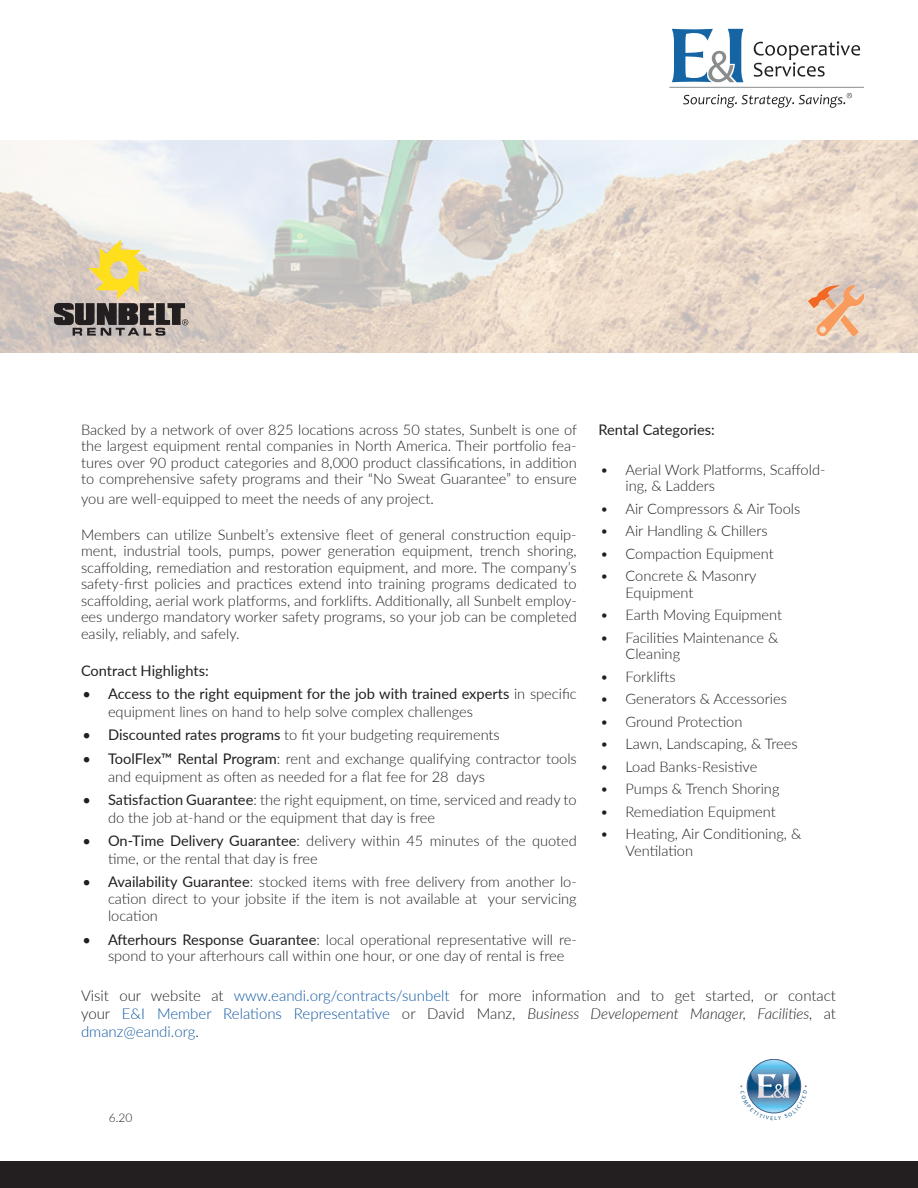
<style>
.page{position:relative;width:918px;height:1188px;background:#fff}
.page>*{position:absolute;margin:0;border:0;box-sizing:border-box;transform-origin:0 0}
.t1{font:300 15px/18px "Lato";color:#231f20;text-align:justify}
.t2{font:300 14.7px/16.5px "Lato";color:#231f20}
.t3{font:14.7px "Lato";color:#231f20}
.t4{font:300 12px "Lato";color:#231f20}
.s1{font-weight:400}
.s2{color:#0e56a3}
.s3{font-style:italic}
.s4{color:#175d9e}
</style>
<div class="page">
<svg style="left:0;top:140px;width:918px;height:213px;background:#e4dcd4"></svg>
<svg style="left:754px;top:41px;width:106px;height:36px"></svg>
<svg style="left:672px;top:29px;width:72px;height:53px"></svg>
<hr style="left:669px;top:87px;width:195px;height:1px;background:#898c8d">
<svg style="left:683px;top:93px;width:169px;height:15px"></svg>
<div style="left:0;top:1161px;width:918px;height:27px;background:#231f20"></div>
<img style="left:808px;top:286px;width:56px;height:50px">
<svg style="left:54px;top:239px;width:134px;height:97px;background:#b9ad92"></svg>
<svg style="left:740px;top:1059px;width:67px;height:55px"></svg>
<p class="t2" style="left:81px;top:421px;width:498px;text-align:justify">Backed by a network of over 825 locations across 50 states, Sunbelt is one of the largest equipment rental companies in North America. Their portfolio fea&shy;tures over 90 product categories and 8,000 product classifications, in addition to comprehensive safety programs and their “No Sweat Guarantee” to ensure</p>
<p class="t2" style="left:81px;top:490px;width:354px">you are well-equipped to meet the needs of any project.</p>
<p class="t2" style="left:81px;top:526px;width:497px;text-align:justify">Members can utilize Sunbelt’s extensive fleet of general construction equip&shy;ment, industrial tools, pumps, power generation equipment, trench shoring, scaffolding, remediation and restoration equipment, and more. The company’s safety-first policies and practices extend into training programs dedicated to scaffolding, aerial work platforms, and forklifts. Additionally, all Sunbelt employ&shy;ees undergo mandatory worker safety programs, so your job can be completed easily, reliably, and safely.</p>
<p class="t3" style="left:81px;top:660px;width:129px">Contract Highlights:</p>
<p class="t2" style="left:108px;top:685px;width:470px;line-height:17.5px;text-indent:-26px"><span class="s1">• Access to the right equipment for the job with trained experts</span> in specific equipment lines on hand to help solve complex challenges</p>
<p class="t2" style="left:83px;top:726px;width:419px"><span class="s1">• Discounted rates programs</span> to fit your budgeting requirements</p>
<p class="t2" style="left:108px;top:749px;width:470px;line-height:17.5px;text-indent:-26px"><span class="s1">• ToolFlex™ Rental Program</span>: rent and exchange qualifying contractor tools and equipment as often as needed for a flat fee for 28 days</p>
<p class="t2" style="left:108px;top:790px;width:470px;line-height:17.5px;text-indent:-26px"><span class="s1">• Satisfaction Guarantee</span>: the right equipment, on time, serviced and ready to do the job at-hand or the equipment that day is free</p>
<p class="t2" style="left:108px;top:832px;width:470px;line-height:17.5px;text-indent:-26px"><span class="s1">• On-Time Delivery Guarantee</span>: delivery within 45 minutes of the quoted time, or the rental that day is free</p>
<p class="t2" style="left:108px;top:873px;width:470px;line-height:17px;text-align:justify;text-indent:-26px"><span class="s1">• Availability Guarantee</span>: stocked items with free delivery from another lo&shy;cation direct to your jobsite if the item is not available at your servicing location</p>
<p class="t2" style="left:108px;top:931px;width:470px;text-indent:-26px"><span class="s1">• Afterhours Response Guarantee</span>: local operational representative will re&shy;spond to your afterhours call within one hour, or one day of rental is free</p>
<p class="t3" style="left:599px;top:419px;width:118px">Rental Categories:</p>
<p class="t2" style="left:626px;top:461px;width:201px;text-indent:-26px">• Aerial Work Platforms, Scaffold&shy;ing, &amp; Ladders</p>
<p class="t2" style="left:600px;top:500px;width:202px">• Air Compressors &amp; Air Tools</p>
<p class="t2" style="left:600px;top:522px;width:169px">• Air Handling &amp; Chillers</p>
<p class="t2" style="left:600px;top:545px;width:175px">• Compaction Equipment</p>
<p class="t2" style="left:626px;top:567px;width:132px;text-indent:-26px">• Concrete &amp; Masonry<br>Equipment</p>
<p class="t2" style="left:600px;top:606px;width:184px">• Earth Moving Equipment</p>
<p class="t2" style="left:626px;top:629px;width:154px;text-indent:-26px">• Facilities Maintenance &amp;<br>Cleaning</p>
<p class="t2" style="left:600px;top:668px;width:77px">• Forklifts</p>
<p class="t2" style="left:600px;top:690px;width:188px">• Generators &amp; Accessories</p>
<p class="t2" style="left:600px;top:713px;width:144px">• Ground Protection</p>
<p class="t2" style="left:600px;top:735px;width:199px">• Lawn, Landscaping, &amp; Trees</p>
<p class="t2" style="left:600px;top:758px;width:159px">• Load Banks-Resistive</p>
<p class="t2" style="left:600px;top:780px;width:181px">• Pumps &amp; Trench Shoring</p>
<p class="t2" style="left:600px;top:803px;width:177px">• Remediation Equipment</p>
<p class="t2" style="left:626px;top:825px;width:177px;text-indent:-26px">• Heating, Air Conditioning, &amp;<br>Ventilation</p>
<p class="t1" style="left:81px;top:986px;width:757px">Visit our website at <span class="s2">www.eandi.org/contracts/sunbelt</span> for more information and to get started, or contact your <span class="s2">E&amp;I Member Relations Representative</span> or David Manz, <span class="s3">Business Developement Manager, Facilities,</span> at <span class="s2">dmanz</span><span class="s4">@eandi.org</span>.</p>
<p class="t4" style="left:109px;top:1110px;width:25px">6.20</p>
</div>
